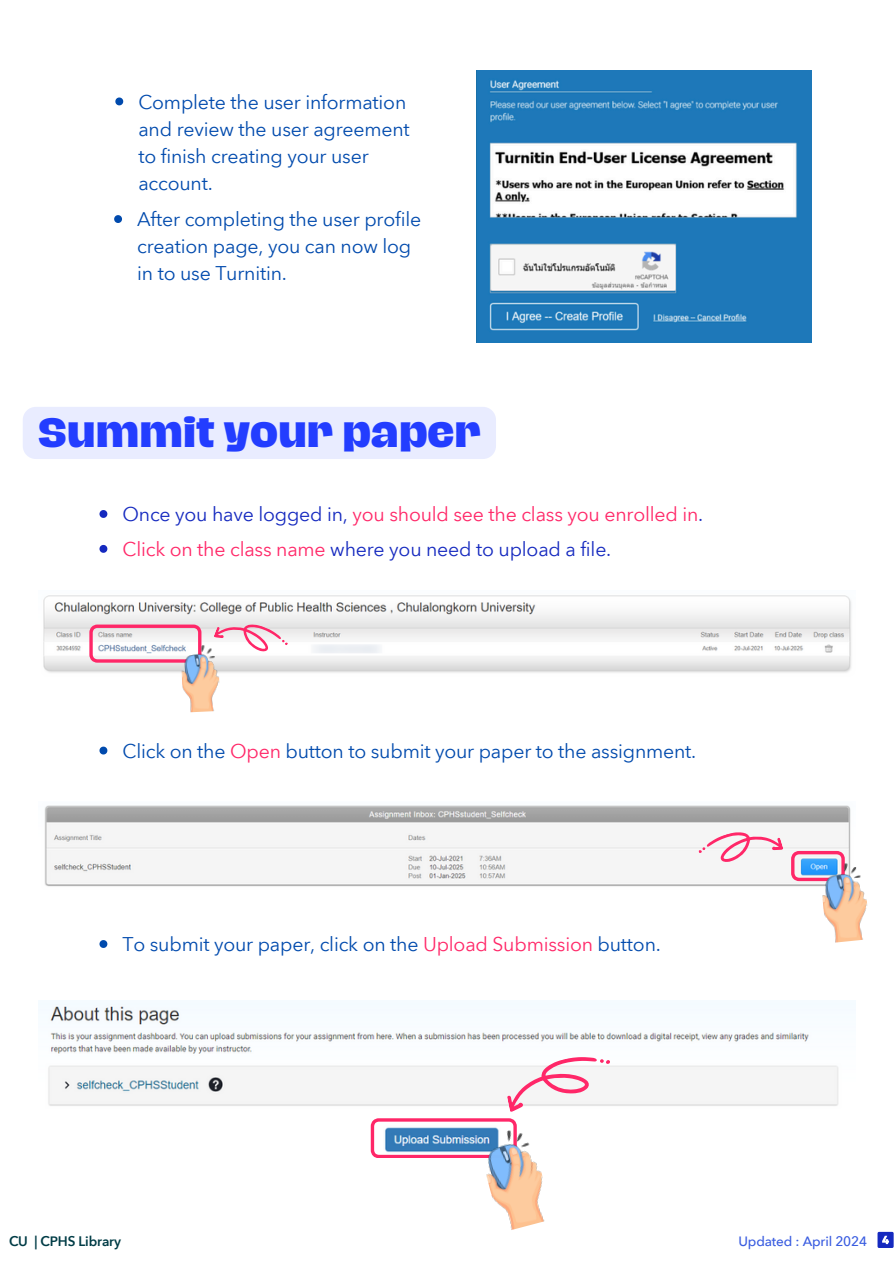
<style>
.page{position:relative;width:894px;height:1264px;background:#fff}
.page>*{position:absolute;margin:0;border:0;box-sizing:border-box;transform-origin:0 0}
.t1{font:800 37.5px "Hagrid";color:#233dff}
.t2{font:19.5px/27px "Avenir Next Thai Modern";letter-spacing:-.01em;color:#004aad}
.t3{font:19.5px "Avenir Next Thai Modern";letter-spacing:-.01em;color:#ff2768}
.t4{font:19.5px "Avenir Next Thai Modern";letter-spacing:-.01em;color:#1529bf}
.t5{font:500 13.5px "Avenir Next Thai Modern";letter-spacing:-.01em;color:#395ce0}
.t6{font:600 13.5px "Avenir Next Thai Modern";letter-spacing:-.01em;color:#003c46}
.s1{color:#1529bf}
.s2{color:#ff2768}
</style>
<div class="page">
<img style="left:476px;top:70px;width:334px;height:273px">
<img style="left:43px;top:595px;width:809px;height:78px">
<svg style="left:89px;top:624px;width:112px;height:38px"></svg>
<img style="left:180px;top:644px;width:40px;height:68px">
<svg style="left:213px;top:611px;width:75px;height:48px"></svg>
<img style="left:44px;top:805px;width:807px;height:82px">
<svg style="left:790px;top:851px;width:54px;height:30px"></svg>
<img style="left:819px;top:861px;width:49px;height:82px">
<svg style="left:698px;top:819px;width:85px;height:51px"></svg>
<img style="left:38px;top:1003px;width:817px;height:155px">
<svg style="left:370px;top:1118px;width:146px;height:39px"></svg>
<img style="left:476px;top:1125px;width:77px;height:105px">
<svg style="left:501px;top:1052px;width:109px;height:60px"></svg>
<svg style="left:877px;top:1231px;width:16px;height:16px"></svg>
<svg style="left:114px;top:215px;width:8px;height:8px"></svg>
<svg style="left:99px;top:940px;width:8px;height:7px"></svg>
<svg style="left:115px;top:97px;width:8px;height:8px"></svg>
<svg style="left:99px;top:510px;width:8px;height:8px"></svg>
<svg style="left:99px;top:545px;width:8px;height:8px"></svg>
<svg style="left:99px;top:746px;width:8px;height:8px"></svg>
<div style="left:23px;top:407px;width:473px;height:52px;background:#e9ecff;border-radius:13px"></div>
<p class="t2" style="left:138px;top:87px;width:273px">Complete the user information and review the user agreement to finish creating your user account.</p>
<p class="t2" style="left:137px;top:205px;width:285px">After completing the user profile creation page, you can now log in to use Turnitin.</p>
<p class="t1" style="left:38px;top:414px;width:444px">SUMMIT YOUR PAPER</p>
<p class="t3" style="left:122px;top:499px;width:582px"><span class="s1">Once you have logged in,</span> you should see the class you enrolled in<span class="s1">.</span></p>
<p class="t4" style="left:122px;top:534px;width:490px"><span class="s2">Click on the class name</span> where you need to upload a file.</p>
<p class="t2" style="left:122px;top:736px;width:575px">Click on the <span class="s2">Open</span> button to submit your paper to the assignment.</p>
<p class="t2" style="left:122px;top:930px;width:539px">To submit your paper, click on the <span class="s2">Upload Submission</span> button.</p>
<p class="t6" style="left:9px;top:1230px;width:113px">CU | CPHS Library</p>
<p class="t5" style="left:738px;top:1230px;width:130px">Updated : April 2024</p>
</div>
